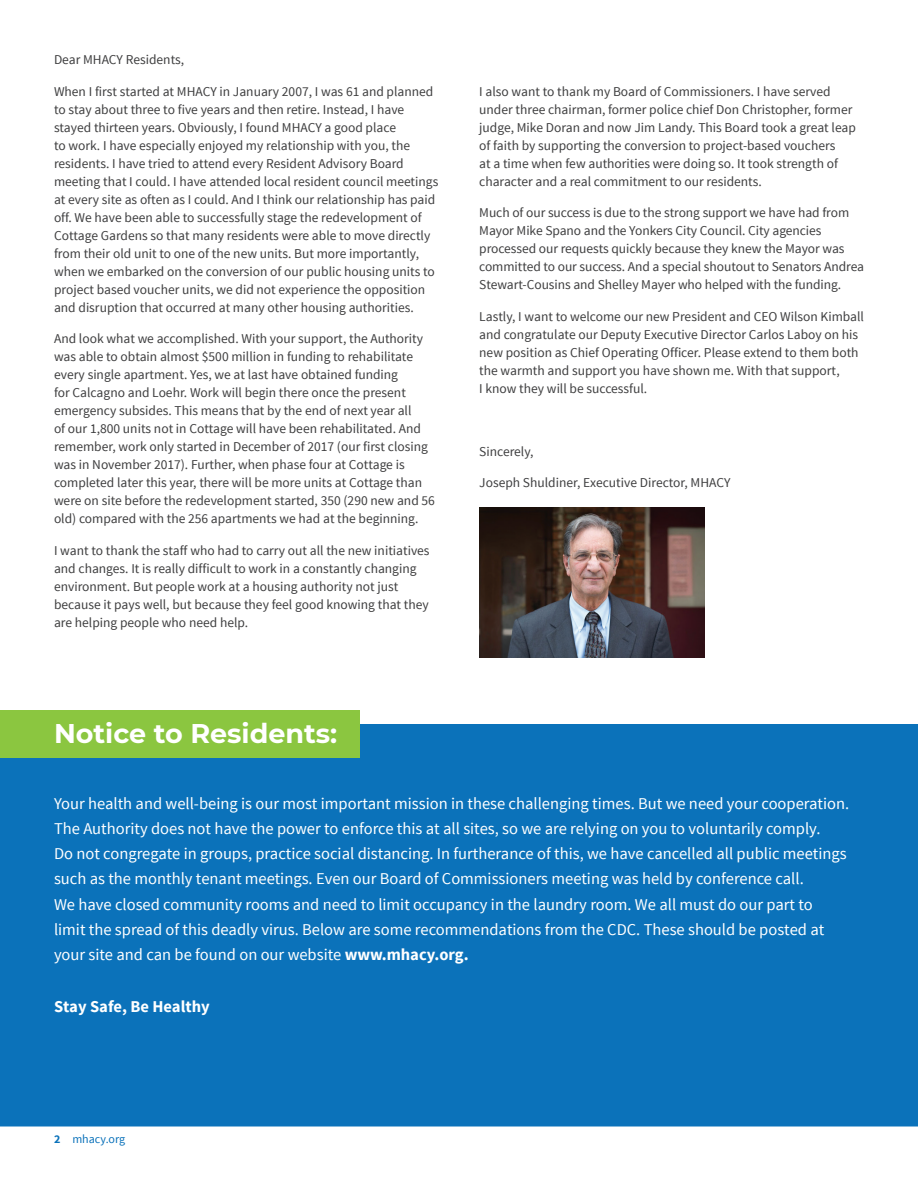
<style>
.page{position:relative;width:918px;height:1188px;background:#fff}
.page>*{position:absolute;margin:0;border:0;box-sizing:border-box;transform-origin:0 0}
.t1{font:700 27px "Montserrat";color:#fff}
.t2{font:16.5px/25.2px "Source Sans Pro";color:#fff}
.t3{font:700 16.5px "Source Sans Pro";color:#fff}
.Letter_from_Joe_Shul{font:13.5px/18px "Source Sans Pro";color:#3e3e3f}
.Dear_MHACY_Resident{font:13.5px "Source Sans Pro";color:#3e3e3f}
.t4{font:12px "Source Sans Pro";color:#0b72ba}
.s1{font-weight:700}
</style>
<div class="page">
<div style="left:0;top:724px;width:918px;height:402px;background:#0b72ba"></div>
<div style="left:0;top:710px;width:360px;height:47px;background:#8bc640"></div>
<img style="left:479px;top:508px;width:225px;height:150px">
<p class="Dear_MHACY_Resident" style="left:54px;top:51px;width:132px">Dear MHACY Residents,</p>
<p class="Letter_from_Joe_Shul" style="left:54px;top:82px;width:386px">When I first started at MHACY in January 2007, I was 61 and planned to stay about three to five years and then retire. Instead, I have stayed thirteen years. Obviously, I found MHACY a good place<br>to work. I have especially enjoyed my relationship with you, the residents. I have tried to attend every Resident Advisory Board meeting that I could. I have attended local resident council meetings at every site as often as I could. And I think our relationship has paid off. We have been able to successfully stage the redevelopment of Cottage Gardens so that many residents were able to move directly from their old unit to one of the new units. But more importantly, when we embarked on the conversion of our public housing units to project based voucher units, we did not experience the opposition and disruption that occurred at many other housing authorities.</p>
<p class="Letter_from_Joe_Shul" style="left:54px;top:330px;width:383px">And look what we accomplished. With your support, the Authority was able to obtain almost $500 million in funding to rehabilitate every single apartment. Yes, we at last have obtained funding<br>for Calcagno and Loehr. Work will begin there once the present emergency subsides. This means that by the end of next year all<br>of our 1,800 units not in Cottage will have been rehabilitated. And remember, work only started in December of 2017 (our first closing was in November 2017). Further, when phase four at Cottage is completed later this year, there will be more units at Cottage than were on site before the redevelopment started, 350 (290 new and 56 old) compared with the 256 apartments we had at the beginning.</p>
<p class="Letter_from_Joe_Shul" style="left:54px;top:541px;width:377px">I want to thank the staff who had to carry out all the new initiatives and changes. It is really difficult to work in a constantly changing environment. But people work at a housing authority not just because it pays well, but because they feel good knowing that they are helping people who need help.</p>
<p class="t1" style="left:54px;top:714px;width:285px">Notice to Residents:</p>
<p class="Letter_from_Joe_Shul" style="left:479px;top:82px;width:378px">I also want to thank my Board of Commissioners. I have served under three chairman, former police chief Don Christopher, former judge, Mike Doran and now Jim Landy. This Board took a great leap of faith by supporting the conversion to project-based vouchers<br>at a time when few authorities were doing so. It took strength of character and a real commitment to our residents.</p>
<p class="Letter_from_Joe_Shul" style="left:479px;top:204px;width:386px">Much of our success is due to the strong support we have had from Mayor Mike Spano and the Yonkers City Council. City agencies processed our requests quickly because they knew the Mayor was committed to our success. And a special shoutout to Senators Andrea Stewart-Cousins and Shelley Mayer who helped with the funding.</p>
<p class="Letter_from_Joe_Shul" style="left:479px;top:307px;width:386px">Lastly, I want to welcome our new President and CEO Wilson Kimball and congratulate our Deputy Executive Director Carlos Laboy on his new position as Chief Operating Officer. Please extend to them both the warmth and support you have shown me. With that support,<br>I know they will be successful.</p>
<p class="Letter_from_Joe_Shul" style="left:479px;top:442px;width:56px">Sincerely,</p>
<p class="Letter_from_Joe_Shul" style="left:479px;top:474px;width:253px">Joseph Shuldiner, Executive Director, MHACY</p>
<p class="t2" style="left:54px;top:791px;width:797px">Your health and well-being is our most important mission in these challenging times. But we need your cooperation.<br>The Authority does not have the power to enforce this at all sites, so we are relying on you to voluntarily comply.<br>Do not congregate in groups, practice social distancing. In furtherance of this, we have cancelled all public meetings such as the monthly tenant meetings. Even our Board of Commissioners meeting was held by conference call.<br>We have closed community rooms and need to limit occupancy in the laundry room. We all must do our part to<br>limit the spread of this deadly virus. Below are some recommendations from the CDC. These should be posted at your site and can be found on our website <span class="s1">www.mhacy.org.</span></p>
<p class="t3" style="left:54px;top:996px;width:157px">Stay Safe, Be Healthy</p>
<p class="t4" style="left:54px;top:1132px;width:73px"><span class="s1">2</span> mhacy.org</p>
</div>
